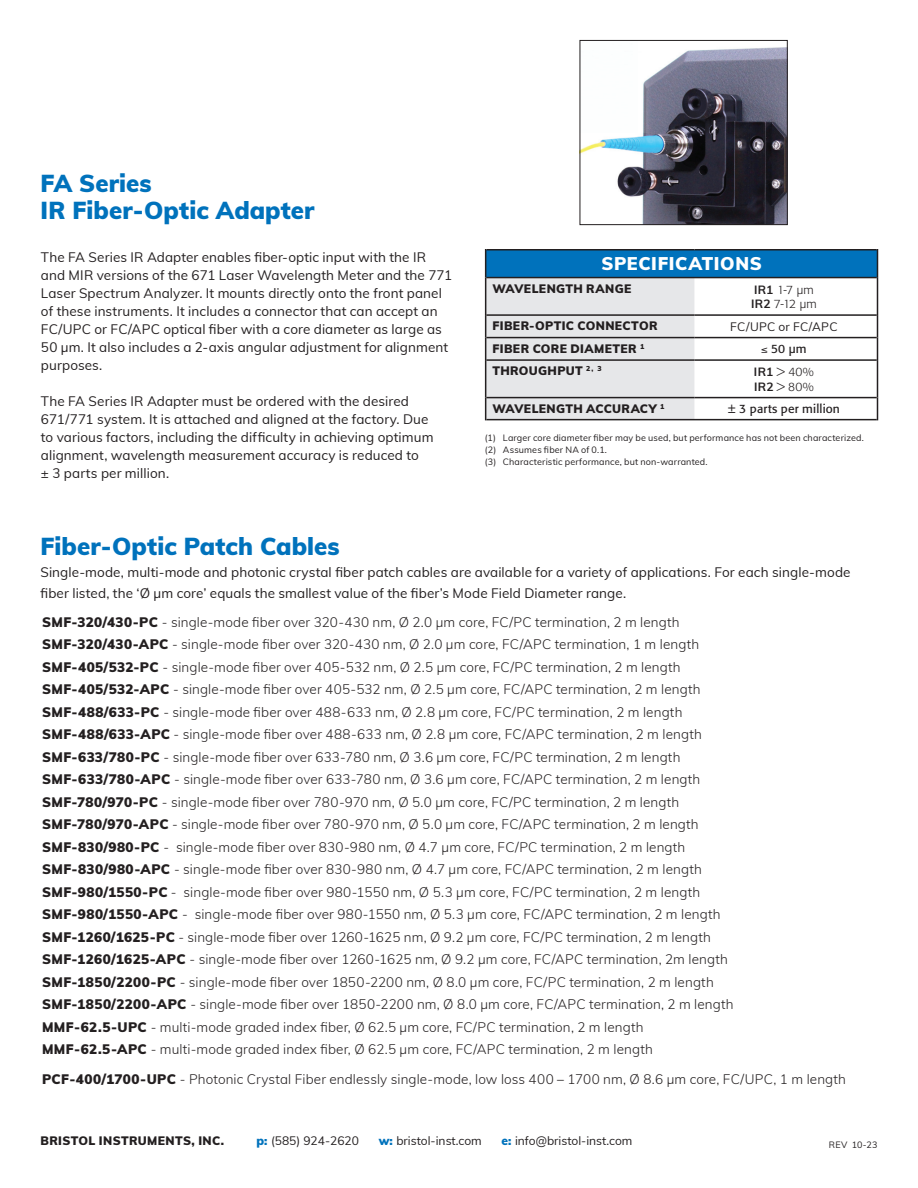
<style>
.page{position:relative;width:918px;height:1188px;background:#fff}
.page>*{position:absolute;margin:0;border:0;box-sizing:border-box;transform-origin:0 0}
.t1{font:900 24px/27px "Muli";color:#0072bc}
.t2{font:900 18px "Muli";letter-spacing:.035em;color:#fff}
.t3{font:300 13.5px/22.5px "Muli";letter-spacing:.01em;color:#231f20}
.t4{font:13.5px/18px "Muli";letter-spacing:.005em;color:#231f20}
.t5{font:900 12px "Muli";letter-spacing:.025em;color:#231f20}
.t6{font:12px "Muli";color:#231f20}
.t7{font:300 12px/14.4px "Formata";letter-spacing:.015em;color:#231f20}
.t8{font:12px "Formata";letter-spacing:.015em;color:#231f20}
.t9{font:12px "Muli";letter-spacing:.025em;color:#231f20}
.t10{font:9px/12px "Muli";letter-spacing:.015em;color:#231f20}
.s1{font-family:"Muli";font-weight:700}
.s2{font-weight:900}
.s3{font-weight:900;color:#0072bc}
</style>
<div class="page">
<svg style="left:485px;top:249px;width:393px;height:171px"></svg>
<hr style="left:486px;top:277px;width:391px;height:1px;background:#231f20">
<img style="left:582px;top:47px;width:204px;height:176px">
<div style="left:580px;top:40px;width:208px;height:185px;border:1px solid #231f20"></div>
<h1 class="t1" style="left:40px;top:170px;width:276px">FA Series<br>IR Fiber-Optic Adapter</h1>
<p class="t4" style="left:41px;top:248px;width:413px">The FA Series IR Adapter enables fiber-optic input with the IR and MIR versions of the 671 Laser Wavelength Meter and the 771<br>Laser Spectrum Analyzer. It mounts directly onto the front panel of these instruments. It includes a connector that can accept an FC/UPC or FC/APC optical fiber with a core diameter as large as 50 μm. It also includes a 2-axis angular adjustment for alignment purposes.</p>
<p class="t4" style="left:41px;top:392px;width:394px">The FA Series IR Adapter must be ordered with the desired 671/771 system. It is attached and aligned at the factory. Due to various factors, including the difficulty in achieving optimum alignment, wavelength measurement accuracy is reduced to<br>± 3 parts per million.</p>
<h2 class="t2" style="left:601px;top:252px;width:162px">SPECIFICATIONS</h2>
<p class="t5" style="left:492px;top:281px;width:140px">WAVELENGTH RANGE</p>
<p class="t7" style="left:751px;top:283px;width:67px"><span class="s1">IR1</span> 1-7 µm<br><span class="s1">IR2</span> 7-12 µm</p>
<p class="t5" style="left:492px;top:318px;width:167px">FIBER-OPTIC CONNECTOR</p>
<p class="t9" style="left:730px;top:319px;width:109px">FC/UPC or FC/APC</p>
<p class="t5" style="left:492px;top:341px;width:154px">FIBER CORE DIAMETER <sup>1</sup></p>
<p class="t8" style="left:761px;top:343px;width:47px">≤ 50 µm</p>
<p class="t5" style="left:492px;top:363px;width:111px">THROUGHPUT <sup>2,</sup> <sup>3</sup></p>
<p class="t7" style="left:754px;top:366px;width:61px"><span class="s1">IR1</span> &gt; 40%<br><span class="s1">IR2</span> &gt; 80%</p>
<p class="t5" style="left:492px;top:401px;width:174px">WAVELENGTH ACCURACY <sup>1</sup></p>
<p class="t8" style="left:728px;top:403px;width:114px">± 3 parts per million</p>
<p class="t10" style="left:485px;top:432px;width:380px">(1) Larger core diameter fiber may be used, but performance has not been characterized. (2) Assumes fiber NA of 0.1.<br>(3) Characteristic performance, but non-warranted.</p>
<h1 class="t1" style="left:40px;top:532px;width:301px">Fiber-Optic Patch Cables</h1>
<p class="t4" style="left:40px;top:561px;width:812px;line-height:21px">Single-mode, multi-mode and photonic crystal fiber patch cables are available for a variety of applications. For each single-mode fiber listed, the ‘Ø μm core’ equals the smallest value of the fiber’s Mode Field Diameter range.</p>
<p class="t3" style="left:42px;top:610px;width:693px"><span class="s2">SMF-320/430-PC</span> - single-mode fiber over 320-430 nm, Ø 2.0 μm core, FC/PC termination, 2 m length <span class="s2">SMF-320/430-APC</span> - single-mode fiber over 320-430 nm, Ø 2.0 μm core, FC/APC termination, 1 m length <span class="s2">SMF-405/532-PC</span> - single-mode fiber over 405-532 nm, Ø 2.5 μm core, FC/PC termination, 2 m length <span class="s2">SMF-405/532-APC</span> - single-mode fiber over 405-532 nm, Ø 2.5 μm core, FC/APC termination, 2 m length <span class="s2">SMF-488/633-PC</span> - single-mode fiber over 488-633 nm, Ø 2.8 μm core, FC/PC termination, 2 m length <span class="s2">SMF-488/633-APC</span> - single-mode fiber over 488-633 nm, Ø 2.8 μm core, FC/APC termination, 2 m length <span class="s2">SMF-633/780-PC</span> - single-mode fiber over 633-780 nm, Ø 3.6 μm core, FC/PC termination, 2 m length <span class="s2">SMF-633/780-APC</span> - single-mode fiber over 633-780 nm, Ø 3.6 μm core, FC/APC termination, 2 m length <span class="s2">SMF-780/970-PC</span> - single-mode fiber over 780-970 nm, Ø 5.0 μm core, FC/PC termination, 2 m length <span class="s2">SMF-780/970-APC</span> - single-mode fiber over 780-970 nm, Ø 5.0 μm core, FC/APC termination, 2 m length <span class="s2">SMF-830/980-PC</span> - single-mode fiber over 830-980 nm, Ø 4.7 μm core, FC/PC termination, 2 m length <span class="s2">SMF-830/980-APC</span> - single-mode fiber over 830-980 nm, Ø 4.7 μm core, FC/APC termination, 2 m length <span class="s2">SMF-980/1550-PC</span> - single-mode fiber over 980-1550 nm, Ø 5.3 μm core, FC/PC termination, 2 m length <span class="s2">SMF-980/1550-APC</span> - single-mode fiber over 980-1550 nm, Ø 5.3 μm core, FC/APC termination, 2 m length <span class="s2">SMF-1260/1625-PC</span> - single-mode fiber over 1260-1625 nm, Ø 9.2 μm core, FC/PC termination, 2 m length <span class="s2">SMF-1260/1625-APC</span> - single-mode fiber over 1260-1625 nm, Ø 9.2 μm core, FC/APC termination, 2m length <span class="s2">SMF-1850/2200-PC</span> - single-mode fiber over 1850-2200 nm, Ø 8.0 μm core, FC/PC termination, 2 m length <span class="s2">SMF-1850/2200-APC</span> - single-mode fiber over 1850-2200 nm, Ø 8.0 μm core, FC/APC termination, 2 m length <span class="s2">MMF-62.5-UPC</span> - multi-mode graded index fiber, Ø 62.5 μm core, FC/PC termination, 2 m length <span class="s2">MMF-62.5-APC</span> - multi-mode graded index fiber, Ø 62.5 μm core, FC/APC termination, 2 m length</p>
<p class="t3" style="left:42px;top:1068px;width:805px"><span class="s2">PCF-400/1700-UPC</span> - Photonic Crystal Fiber endlessly single-mode, low loss 400 – 1700 nm, Ø 8.6 μm core, FC/UPC, 1 m length</p>
<p class="t5" style="left:40px;top:1132px;width:185px">BRISTOL INSTRUMENTS, INC.</p>
<p class="t6" style="left:257px;top:1132px;width:104px"><span class="s3">p:</span> (585) 924-2620</p>
<p class="t6" style="left:379px;top:1132px;width:105px"><span class="s3">w:</span> bristol-inst.com</p>
<p class="t6" style="left:502px;top:1132px;width:132px"><span class="s3">e:</span> info@bristol-inst.com</p>
<p class="t10" style="left:829px;top:1138px;width:50px">REV 10-23</p>
</div>
